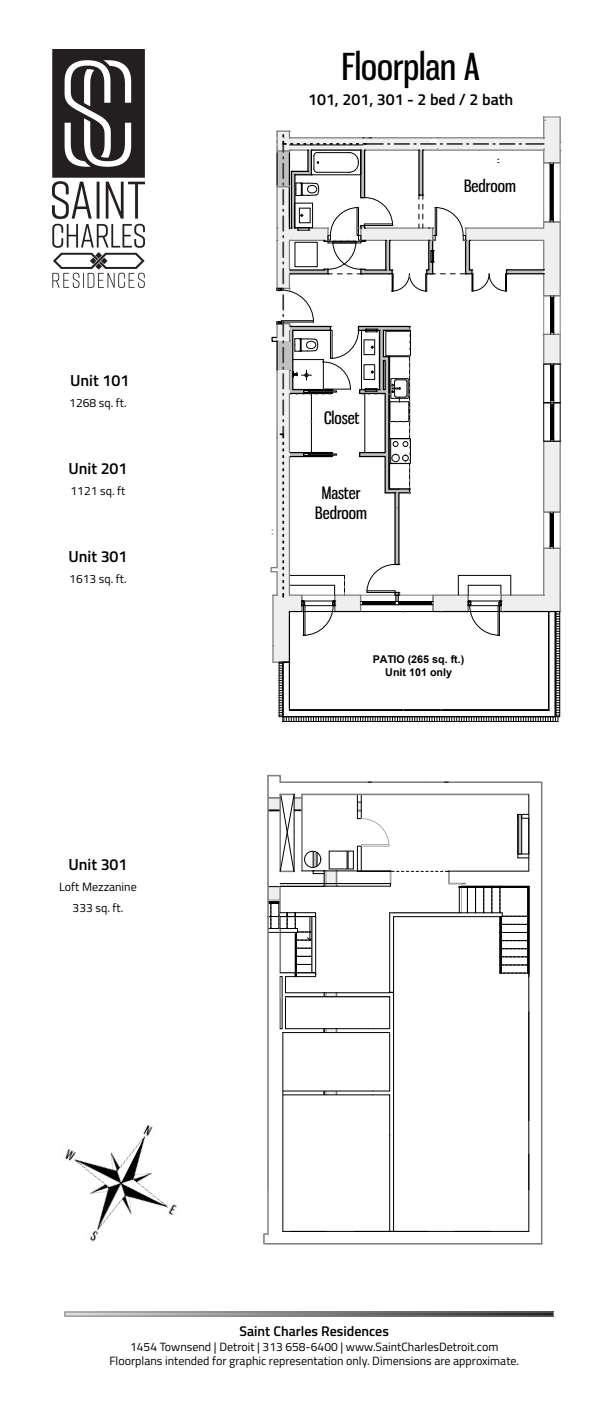
<style>
.page{position:relative;width:611px;height:1427px;background:#fff}
.page>*{position:absolute;margin:0;border:0;box-sizing:border-box;transform-origin:0 0}
.t1{font:37px "Gnuolane Rg";color:#000}
.t2{font:17px/20.4px "Gnuolane Rg";color:#000;text-align:center}
.t3{font:600 16px "Titillium";color:#000}
.t4{font:600 14px "Titillium";color:#000}
.t5{font:12px/14.4px "Titillium";color:#000;text-align:center}
.t6{font:700 10.7px/12.9px "Arial";color:#000;text-align:center}
</style>
<div class="page">
<img style="left:52px;top:50px;width:92px;height:237px">
<svg style="left:270px;top:116px;width:291px;height:605px"></svg>
<hr style="left:282px;top:721px;width:275px;height:1px;background:#000">
<img style="left:64px;top:1124px;width:174px;height:192px">
<hr style="left:280px;top:1033px;width:2px;height:201px;background:#bfbfbf">
<svg style="left:263px;top:1232px;width:6px;height:13px"></svg>
<svg style="left:389px;top:1136px;width:4px;height:95px"></svg>
<hr style="left:267px;top:917px;width:1px;height:273px;background:#7e7e7e">
<hr style="left:424px;top:781px;width:116px;height:2px;background:#7e7e7e">
<hr style="left:267px;top:1184px;width:1px;height:50px;background:#aaa">
<svg style="left:267px;top:1160px;width:1px;height:20px"></svg>
<hr style="left:282px;top:1033px;width:1px;height:198px;background:#000">
<hr style="left:282px;top:1231px;width:246px;height:1px;background:#000">
<hr style="left:528px;top:886px;width:1px;height:345px;background:#000">
<svg style="left:267px;top:774px;width:262px;height:362px"></svg>
<div style="left:65px;top:1312px;width:488px;height:4px;border:1px solid #7e7e7e"></div>
<hr style="left:265px;top:1243px;width:276px;height:2px;background:#7e7e7e">
<hr style="left:540px;top:782px;width:2px;height:462px;background:#7e7e7e">
<h1 class="t1" style="left:341px;top:44px;width:139px">Floorplan A</h1>
<h3 class="t3" style="left:308px;top:87px;width:206px">101, 201, 301 - 2 bed / 2 bath</h3>
<h3 class="t3" style="left:70px;top:369px;width:61px">Unit 101</h3>
<p class="t5" style="left:69px;top:395px;width:59px">1268 sq. ft.</p>
<h3 class="t3" style="left:68px;top:457px;width:61px">Unit 201</h3>
<p class="t5" style="left:70px;top:483px;width:56px">1121 sq. ft</p>
<h3 class="t3" style="left:68px;top:545px;width:61px">Unit 301</h3>
<p class="t5" style="left:69px;top:571px;width:59px">1613 sq. ft.</p>
<h3 class="t3" style="left:68px;top:853px;width:61px">Unit 301</h3>
<p class="t5" style="left:59px;top:876px;width:79px;line-height:21px">Loft Mezzanine<br>333 sq. ft.</p>
<h2 class="t2" style="left:324px;top:408px;width:37px">Closet</h2>
<h2 class="t2" style="left:315px;top:482px;width:53px">Master<br>Bedroom</h2>
<h2 class="t2" style="left:464px;top:175px;width:53px">Bedroom</h2>
<p class="t6" style="left:372px;top:653px;width:93px">PATIO (265 sq. ft.)<br>Unit 101 only</p>
<p class="t4" style="left:239px;top:1321px;width:151px">Saint Charles Residences</p>
<p class="t5" style="left:109px;top:1339px;width:411px">1454 Townsend | Detroit | 313 658-6400 | www.SaintCharlesDetroit.com<br>Floorplans intended for graphic representation only. Dimensions are approximate.</p>
</div>
